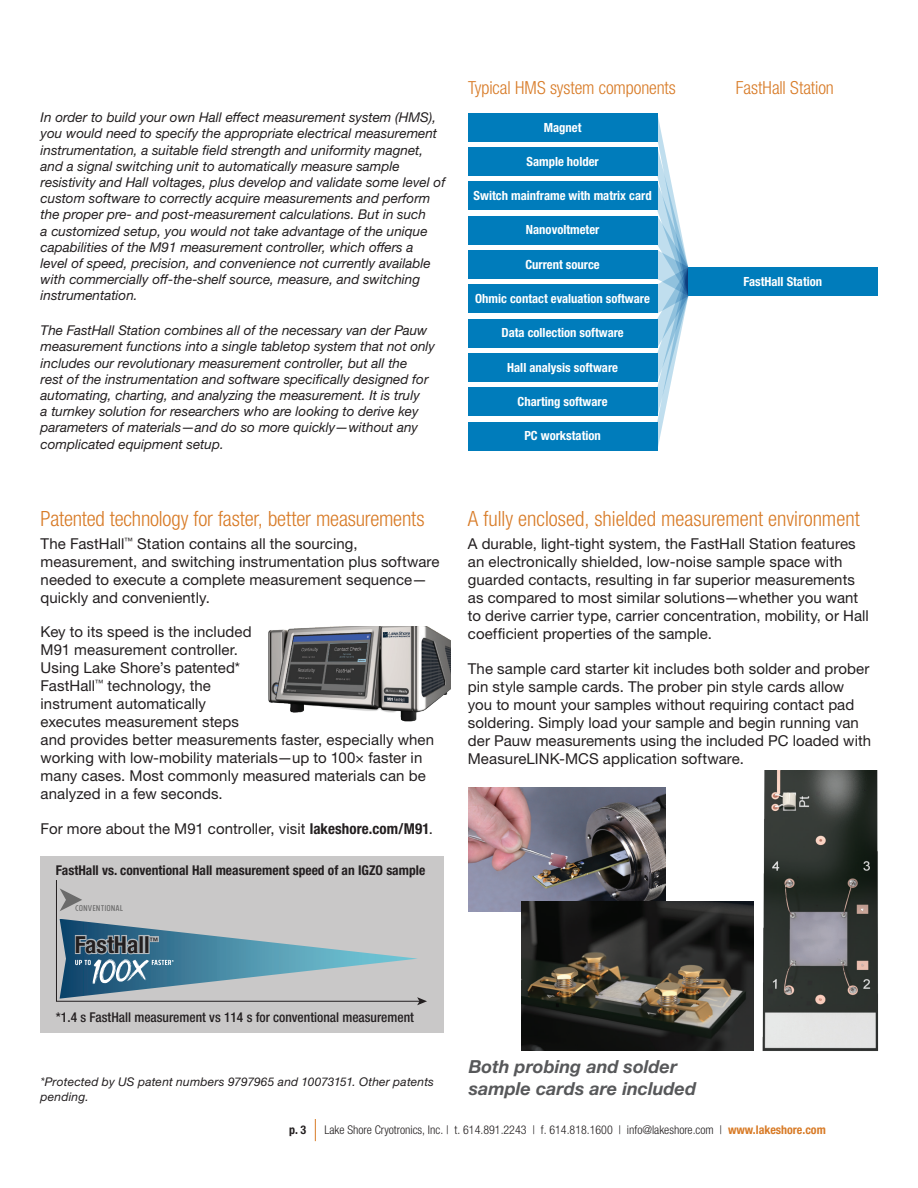
<style>
.page{position:relative;width:918px;height:1188px;background:#fff}
.page>*{position:absolute;margin:0;border:0;box-sizing:border-box;transform-origin:0 0}
.t1{font:700 condensed 23.55px "Helvetica Neue LT Std";color:#231f20}
.Subhead_1{font:300 condensed 21px "Helvetica Neue LTW1 G";letter-spacing:-.005em;color:#d87b27}
.Subhead_2{font:italic 700 18px/21.6px "Helvetica Neue LTW1 G";color:#57585a}
.Subhead_1-2{font:300 condensed 18px "Helvetica Neue LTW1 G";letter-spacing:-.005em;color:#d87b27}
.Body_text{font:15px/18px "Helvetica Neue LTW1 G";letter-spacing:.005em;color:#231f20}
.Caption_2{font:italic 13.5px/16.2px "Helvetica Neue LTW1 G";color:#231f20}
.t2{font:700 condensed 13.5px "Helvetica Neue LT Std";color:#231f20}
.t3{font:500 condensed 13.5px "Helvetica Neue LT Std";color:#231f20}
.t4{font:700 condensed 12.6px "Helvetica Neue LT Std";color:#fff}
.t5{font:300 condensed 12px "Helvetica Neue LTW1 G";color:#231f20}
.Body_text-2{font:italic 12px/14.4px "Helvetica Neue LTW1 G";letter-spacing:.015em;color:#231f20}
.t6{font:700 condensed 12px "Helvetica Neue LTW1 G";color:#231f20}
.t7{font:10.5px "Tolyer No 2";color:#6b6b6b}
.t8{font:500 condensed 9px "Helvetica Neue LT Std";color:#231f20}
.s1{font-weight:700;font-stretch:condensed}
.s2{font-weight:700;color:#d87b27}
</style>
<div class="page">
<svg style="left:315px;top:1119px;width:1px;height:22px"></svg>
<div style="left:40px;top:856px;width:404px;height:177px;background:#c9c8c8"></div>
<svg style="left:56px;top:880px;width:26px;height:122px"></svg>
<svg style="left:60px;top:919px;width:367px;height:86px"></svg>
<img style="left:468px;top:787px;width:197px;height:124px">
<img style="left:762px;top:771px;width:117px;height:280px">
<img style="left:268px;top:627px;width:182px;height:95px">
<svg style="left:657px;top:113px;width:31px;height:338px"></svg>
<div style="left:468px;top:113px;width:189px;height:29px;background:#007cbb"></div>
<div style="left:468px;top:147px;width:189px;height:29px;background:#007cbb"></div>
<div style="left:468px;top:181px;width:189px;height:29px;background:#007cbb"></div>
<div style="left:468px;top:216px;width:189px;height:29px;background:#007cbb"></div>
<div style="left:468px;top:250px;width:189px;height:29px;background:#007cbb"></div>
<div style="left:468px;top:284px;width:189px;height:29px;background:#007cbb"></div>
<div style="left:468px;top:319px;width:189px;height:29px;background:#007cbb"></div>
<div style="left:468px;top:353px;width:189px;height:29px;background:#007cbb"></div>
<div style="left:468px;top:387px;width:189px;height:29px;background:#007cbb"></div>
<div style="left:688px;top:267px;width:190px;height:29px;background:#007cbb"></div>
<div style="left:468px;top:422px;width:189px;height:29px;background:#007cbb"></div>
<img style="left:522px;top:902px;width:232px;height:149px">
<p class="Caption_2" style="left:41px;top:109px;width:406px">In order to build your own Hall effect measurement system (HMS), you would need to specify the appropriate electrical measurement instrumentation, a suitable field strength and uniformity magnet, and a signal switching unit to automatically measure sample resistivity and Hall voltages, plus develop and validate some level of custom software to correctly acquire measurements and perform the proper pre- and post-measurement calculations. But in such<br>a customized setup, you would not take advantage of the unique capabilities of the M91 measurement controller, which offers a<br>level of speed, precision, and convenience not currently available with commercially off-the-shelf source, measure, and switching instrumentation.</p>
<p class="Caption_2" style="left:41px;top:322px;width:396px">The FastHall Station combines all of the necessary van der Pauw measurement functions into a single tabletop system that not only includes our revolutionary measurement controller, but all the<br>rest of the instrumentation and software specifically designed for automating, charting, and analyzing the measurement. It is truly<br>a turnkey solution for researchers who are looking to derive key parameters of materials—and do so more quickly—without any complicated equipment setup.</p>
<p class="Subhead_1-2" style="left:468px;top:77px;width:209px">Typical HMS system components</p>
<p class="Subhead_1-2" style="left:736px;top:77px;width:100px">FastHall Station</p>
<p class="t4" style="left:544px;top:119px;width:39px">Magnet</p>
<p class="t4" style="left:526px;top:154px;width:74px">Sample holder</p>
<p class="t4" style="left:474px;top:188px;width:180px">Switch mainframe with matrix card</p>
<p class="t4" style="left:526px;top:222px;width:75px">Nanovoltmeter</p>
<p class="t4" style="left:525px;top:257px;width:76px">Current source</p>
<p class="t4" style="left:475px;top:291px;width:176px">Ohmic contact evaluation software</p>
<p class="t4" style="left:501px;top:325px;width:124px">Data collection software</p>
<p class="t4" style="left:507px;top:360px;width:112px">Hall analysis software</p>
<p class="t4" style="left:518px;top:394px;width:92px">Charting software</p>
<p class="t4" style="left:524px;top:428px;width:78px">PC workstation</p>
<p class="t4" style="left:743px;top:274px;width:80px">FastHall Station</p>
<p class="Subhead_1" style="left:41px;top:506px;width:385px">Patented technology for faster, better measurements</p>
<p class="Body_text" style="left:41px;top:535px;width:401px">The FastHall<sup>™</sup> Station contains all the sourcing, measurement, and switching instrumentation plus software needed to execute a complete measurement sequence— quickly and conveniently.</p>
<p class="Body_text" style="left:41px;top:623px;width:395px">Key to its speed is the included<br>M91 measurement controller.<br>Using Lake Shore’s patented*<br>FastHall<sup>™</sup> technology, the<br>instrument automatically<br>executes measurement steps<br>and provides better measurements faster, especially when working with low-mobility materials—up to 100× faster in many cases. Most commonly measured materials can be analyzed in a few seconds.</p>
<p class="Body_text" style="left:41px;top:819px;width:394px">For more about the M91 controller, visit <span class="s1">lakeshore.com/M91</span>.</p>
<p class="t2" style="left:56px;top:862px;width:371px">FastHall vs. conventional Hall measurement speed of an IGZO sample</p>
<p class="t7" style="left:75px;top:903px;width:50px">CONVENTIONAL</p>
<p class="t1" style="left:75px;top:930px;width:76px">FastHall</p>
<p class="t8" style="left:150px;top:935px;width:10px">™</p>
<p class="t3" style="left:56px;top:1009px;width:360px">*1.4 s FastHall measurement vs 114 s for conventional measurement</p>
<p class="Body_text-2" style="left:40px;top:1075px;width:395px">*Protected by US patent numbers 9797965 and 10073151. Other patents pending.</p>
<p class="Subhead_1" style="left:468px;top:506px;width:393px">A fully enclosed, shielded measurement environment</p>
<p class="Body_text" style="left:468px;top:535px;width:403px">A durable, light-tight system, the FastHall Station features an electronically shielded, low-noise sample space with guarded contacts, resulting in far superior measurements as compared to most similar solutions—whether you want to derive carrier type, carrier concentration, mobility, or Hall coefficient properties of the sample.</p>
<p class="Body_text" style="left:468px;top:659px;width:405px">The sample card starter kit includes both solder and prober pin style sample cards. The prober pin style cards allow you to mount your samples without requiring contact pad soldering. Simply load your sample and begin running van der Pauw measurements using the included PC loaded with MeasureLINK-MCS application software.</p>
<p class="Subhead_2" style="left:469px;top:1056px;width:229px">Both probing and solder sample cards are included</p>
<p class="t6" style="left:289px;top:1122px;width:19px">p. 3</p>
<p class="t5" style="left:324px;top:1122px;width:503px">Lake Shore Cryotronics, Inc. | t. 614.891.2243 | f. 614.818.1600 | info@lakeshore.com | <span class="s2">www.lakeshore.com</span></p>
</div>
